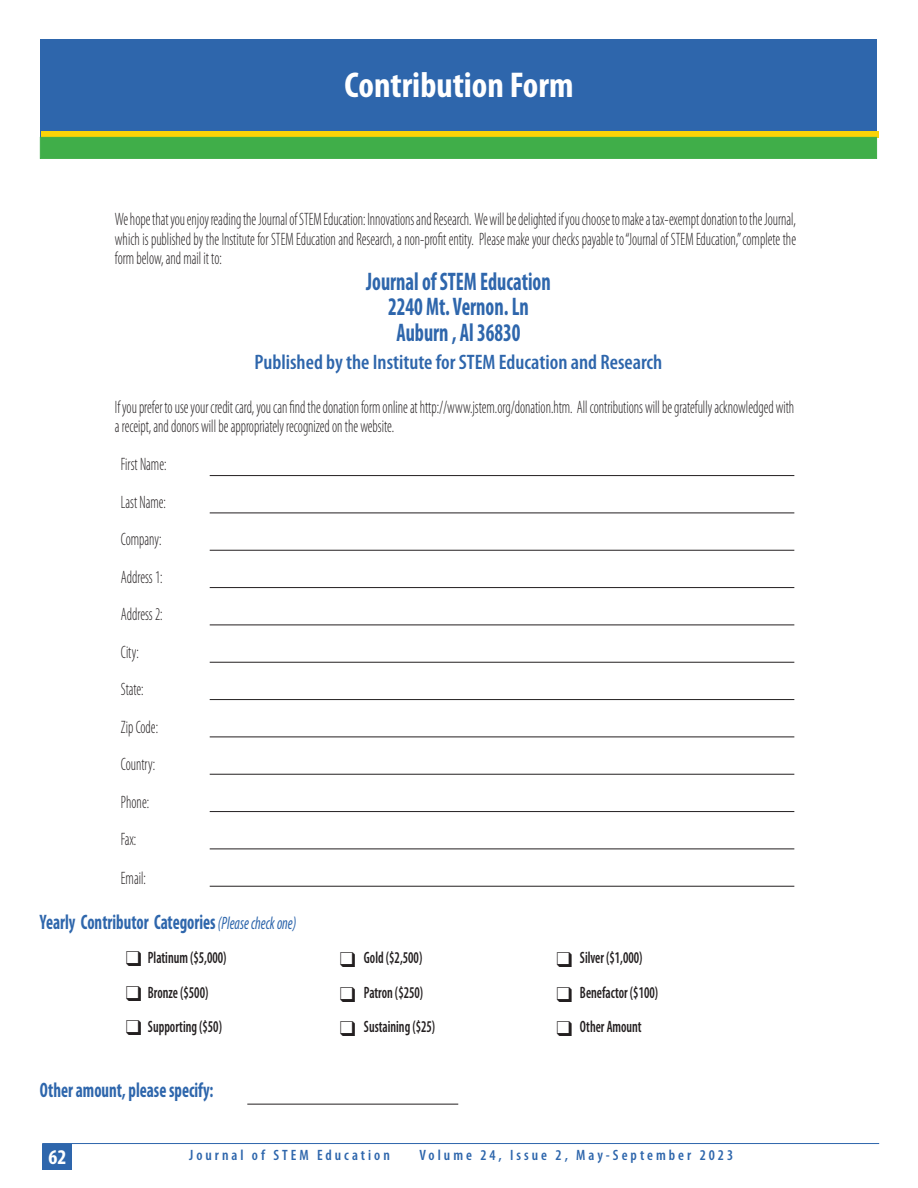
<style>
.page{position:relative;width:918px;height:1188px;background:#fff}
.page>*{position:absolute;margin:0;border:0;box-sizing:border-box;transform-origin:0 0}
.t1{font:700 condensed 36px "Myriad Pro";color:#fff}
.t2{font:700 condensed 25.5px/25.5px "Myriad Pro";color:#2e66ac;text-align:center;scale:.8 1}
.t3{font:700 condensed 21px "Myriad Pro";color:#2e66ac;scale:.8 1}
.t4{font:600 condensed 21px "Myriad Pro";color:#2e66ac}
.t5{font:21px/34.3px "Zapf Dingbats ITC";color:#231f20;text-align:justify}
.t6{font:700 condensed 21px "Myriad Pro";color:#fff}
.t7{font:300 condensed 18px/37.5px "Myriad Pro";color:#231f20;scale:.8 1}
.t8{font:600 condensed 16.5px "Myriad Pro";color:#231f20;scale:.8 1}
.t9{font:600 condensed 15px "Myriad Pro";letter-spacing:.2em;color:#2e66ac}
.s1{font-weight:400;font-style:italic;font-size:18px}
</style>
<div class="page">
<hr style="left:42px;top:1143px;width:837px;height:1px;background:#2e66ac">
<div style="left:42px;top:1144px;width:30px;height:26px;background:#2e66ac"></div>
<div style="left:40px;top:39px;width:837px;height:98px;background:#2e66ac"></div>
<div style="left:41px;top:131px;width:837px;height:6px;background:#fad308"></div>
<div style="left:40px;top:137px;width:837px;height:22px;background:#40ae49"></div>
<hr style="left:210px;top:475px;width:584px;height:1px;background:#231f20">
<hr style="left:210px;top:550px;width:584px;height:1px;background:#231f20">
<hr style="left:210px;top:587px;width:584px;height:1px;background:#231f20">
<hr style="left:210px;top:625px;width:584px;height:1px;background:#231f20">
<hr style="left:210px;top:662px;width:584px;height:1px;background:#231f20">
<hr style="left:210px;top:774px;width:584px;height:1px;background:#231f20">
<hr style="left:210px;top:811px;width:584px;height:1px;background:#231f20">
<hr style="left:210px;top:849px;width:584px;height:1px;background:#231f20">
<hr style="left:210px;top:513px;width:584px;height:1px;background:#231f20">
<hr style="left:210px;top:886px;width:584px;height:1px;background:#231f20">
<hr style="left:210px;top:737px;width:584px;height:1px;background:#231f20">
<hr style="left:210px;top:699px;width:584px;height:1px;background:#231f20">
<hr style="left:247px;top:1104px;width:211px;height:1px;background:#231f20">
<h1 class="t1" style="left:345px;top:62px;width:230px">Contribution Form</h1>
<p class="t7" style="left:115px;top:209px;width:853px;line-height:19.5px;text-align:justify">We hope that you enjoy reading the Journal of STEM Education: Innovations and Research. We will be delighted if you choose to make a tax-exempt donation to the Journal, which is published by the Institute for STEM Education and Research, a non-profit entity. Please make your checks payable to “Journal of STEM Education,” complete the form below, and mail it to:</p>
<h2 class="t2" style="left:366px;top:268px;width:232px">Journal of STEM Education<br>2240 Mt. Vernon. Ln<br>Auburn , Al 36830</h2>
<p class="t4" style="left:255px;top:349px;width:409px">Published by the Institute for STEM Education and Research</p>
<p class="t7" style="left:115px;top:397px;width:851px;line-height:19.5px">If you prefer to use your credit card, you can find the donation form online at http://www.jstem.org/donation.htm. All contributions will be gratefully acknowledged with a receipt, and donors will be appropriately recognized on the website.</p>
<p class="t7" style="left:121px;top:446px;width:58px">First Name:<br>Last Name:<br>Company:<br>Address 1:<br>Address 2:<br>City:<br>State:<br>Zip Code:<br>Country:<br>Phone:<br>Fax:<br>Email:</p>
<p class="t3" style="left:40px;top:909px;width:322px">Yearly Contributor Categories <span class="s1">(Please check one)</span></p>
<p class="t8" style="left:148px;top:948px;width:100px">Platinum ($5,000)</p>
<p class="t8" style="left:364px;top:948px;width:75px">Gold ($2,500)</p>
<p class="t8" style="left:580px;top:948px;width:80px">Silver ($1,000)</p>
<p class="t8" style="left:148px;top:982px;width:77px">Bronze ($500)</p>
<p class="t8" style="left:364px;top:982px;width:76px">Patron ($250)</p>
<p class="t8" style="left:580px;top:982px;width:99px">Benefactor ($100)</p>
<p class="t8" style="left:148px;top:1017px;width:94px">Supporting ($50)</p>
<p class="t8" style="left:364px;top:1017px;width:91px">Sustaining ($25)</p>
<p class="t8" style="left:580px;top:1017px;width:79px">Other Amount</p>
<p class="t5" style="left:126px;top:942px;width:17px">❑ ❑ ❑</p>
<p class="t5" style="left:340px;top:943px;width:17px">❑ ❑ ❑</p>
<p class="t5" style="left:557px;top:943px;width:17px">❑ ❑ ❑</p>
<p class="t3" style="left:40px;top:1077px;width:218px">Other amount, please specify:</p>
<p class="t6" style="left:49px;top:1144px;width:19px">62</p>
<p class="t9" style="left:189px;top:1145px;width:202px">Journal of STEM Education</p>
<p class="t9" style="left:419px;top:1145px;width:315px">Volume 24, Issue 2, May-September 2023</p>
</div>
